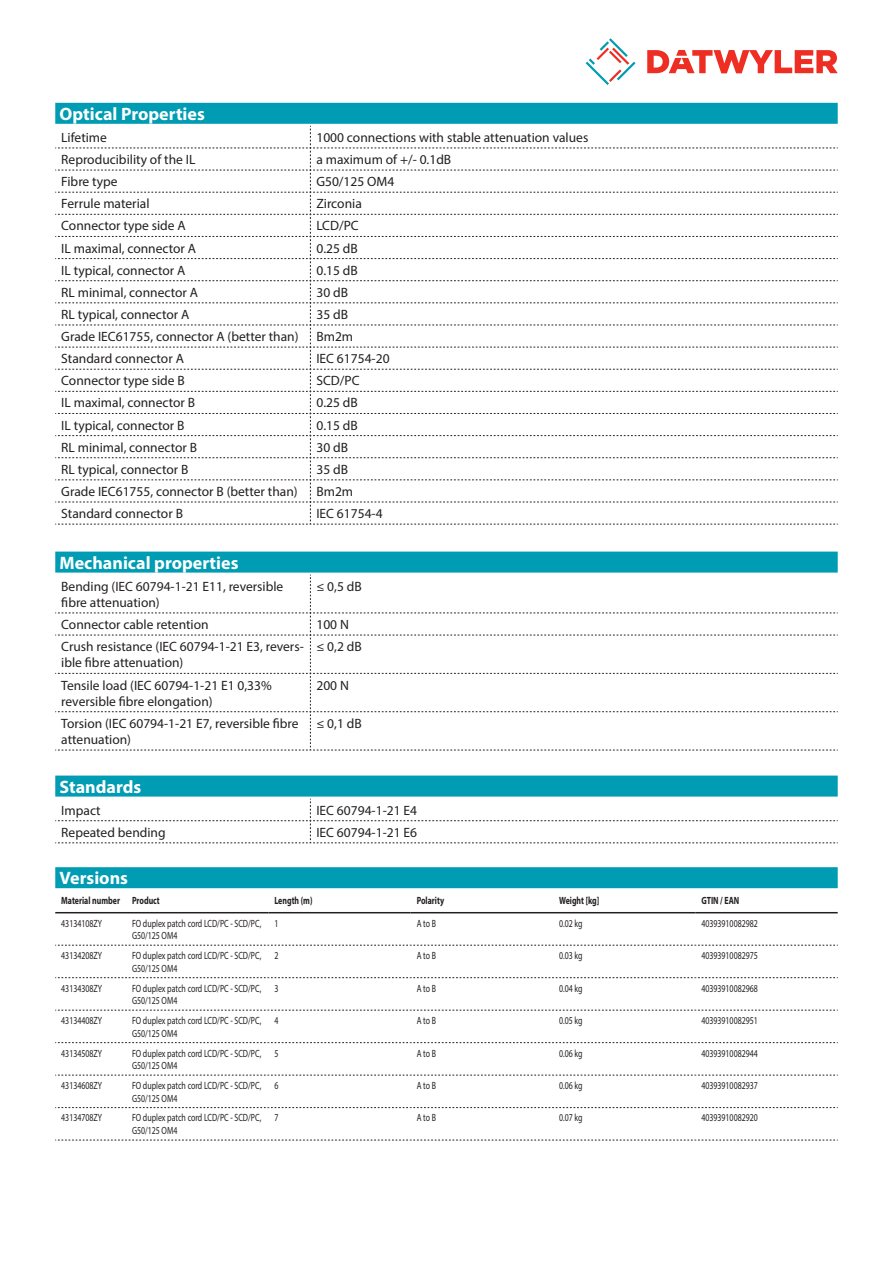
<style>
.page{position:relative;width:893px;height:1263px;background:#fff}
.page>*{position:absolute;margin:0;border:0;box-sizing:border-box;transform-origin:0 0}
.Standard_Head_Proper{font:700 18px "Myriad Pro";color:#fff}
.myriad_light_propert{font:13.5px/16.2px "Myriad Pro";color:#231f20}
.myriadlight{font:10.5px/12.6px "Myriad Pro";color:#231f20;scale:.75 1}
.myriadbold{font:700 10.5px "Myriad Pro";color:#231f20;scale:.75 1}
</style>
<div class="page">
<svg style="left:586px;top:38px;width:49px;height:47px"></svg>
<svg style="left:647px;top:50px;width:191px;height:23px"></svg>
<div style="left:55px;top:775px;width:783px;height:21px;background:#009cb3"></div>
<svg style="left:55px;top:798px;width:783px;height:45px"></svg>
<div style="left:55px;top:867px;width:783px;height:21px;background:#009cb3"></div>
<hr style="left:55px;top:912px;width:71px;height:1px;background:#231f20">
<hr style="left:126px;top:912px;width:142px;height:1px;background:#231f20">
<hr style="left:268px;top:912px;width:143px;height:1px;background:#231f20">
<hr style="left:411px;top:912px;width:142px;height:1px;background:#231f20">
<hr style="left:553px;top:912px;width:142px;height:1px;background:#231f20">
<hr style="left:695px;top:912px;width:143px;height:1px;background:#231f20">
<svg style="left:55px;top:945px;width:783px;height:1px"></svg>
<svg style="left:55px;top:977px;width:783px;height:1px"></svg>
<svg style="left:55px;top:1010px;width:783px;height:1px"></svg>
<svg style="left:55px;top:1042px;width:783px;height:1px"></svg>
<svg style="left:55px;top:1075px;width:783px;height:1px"></svg>
<svg style="left:55px;top:1107px;width:783px;height:1px"></svg>
<svg style="left:55px;top:1140px;width:783px;height:1px"></svg>
<div style="left:55px;top:103px;width:783px;height:21px;background:#009cb3"></div>
<svg style="left:55px;top:126px;width:783px;height:399px"></svg>
<div style="left:55px;top:552px;width:783px;height:21px;background:#009cb3"></div>
<svg style="left:55px;top:575px;width:783px;height:176px"></svg>
<p class="Standard_Head_Proper" style="left:60px;top:102px;width:147px">Optical Properties</p>
<p class="myriad_light_propert" style="left:61px;top:129px;width:47px">Lifetime</p>
<p class="myriad_light_propert" style="left:316px;top:129px;width:273px">1000 connections with stable attenuation values</p>
<p class="myriad_light_propert" style="left:61px;top:151px;width:136px">Reproducibility of the IL</p>
<p class="myriad_light_propert" style="left:316px;top:151px;width:136px">a maximum of +/- 0.1dB</p>
<p class="myriad_light_propert" style="left:61px;top:173px;width:58px">Fibre type</p>
<p class="myriad_light_propert" style="left:316px;top:173px;width:79px">G50/125 OM4</p>
<p class="myriad_light_propert" style="left:61px;top:195px;width:90px">Ferrule material</p>
<p class="myriad_light_propert" style="left:316px;top:195px;width:47px">Zirconia</p>
<p class="myriad_light_propert" style="left:61px;top:218px;width:126px">Connector type side A</p>
<p class="myriad_light_propert" style="left:316px;top:218px;width:44px">LCD/PC</p>
<p class="myriad_light_propert" style="left:61px;top:240px;width:136px">IL maximal, connector A</p>
<p class="myriad_light_propert" style="left:316px;top:240px;width:43px">0.25 dB</p>
<p class="myriad_light_propert" style="left:61px;top:262px;width:126px">IL typical, connector A</p>
<p class="myriad_light_propert" style="left:316px;top:262px;width:43px">0.15 dB</p>
<p class="myriad_light_propert" style="left:61px;top:284px;width:138px">RL minimal, connector A</p>
<p class="myriad_light_propert" style="left:316px;top:284px;width:33px">30 dB</p>
<p class="myriad_light_propert" style="left:61px;top:306px;width:130px">RL typical, connector A</p>
<p class="myriad_light_propert" style="left:316px;top:306px;width:33px">35 dB</p>
<p class="myriad_light_propert" style="left:61px;top:328px;width:239px">Grade IEC61755, connector A (better than)</p>
<p class="myriad_light_propert" style="left:316px;top:328px;width:38px">Bm2m</p>
<p class="myriad_light_propert" style="left:61px;top:350px;width:124px">Standard connector A</p>
<p class="myriad_light_propert" style="left:316px;top:350px;width:75px">IEC 61754-20</p>
<p class="myriad_light_propert" style="left:61px;top:372px;width:125px">Connector type side B</p>
<p class="myriad_light_propert" style="left:316px;top:372px;width:45px">SCD/PC</p>
<p class="myriad_light_propert" style="left:61px;top:395px;width:135px">IL maximal, connector B</p>
<p class="myriad_light_propert" style="left:316px;top:395px;width:43px">0.25 dB</p>
<p class="myriad_light_propert" style="left:61px;top:417px;width:125px">IL typical, connector B</p>
<p class="myriad_light_propert" style="left:316px;top:417px;width:43px">0.15 dB</p>
<p class="myriad_light_propert" style="left:61px;top:439px;width:137px">RL minimal, connector B</p>
<p class="myriad_light_propert" style="left:316px;top:439px;width:33px">30 dB</p>
<p class="myriad_light_propert" style="left:61px;top:461px;width:129px">RL typical, connector B</p>
<p class="myriad_light_propert" style="left:316px;top:461px;width:33px">35 dB</p>
<p class="myriad_light_propert" style="left:61px;top:483px;width:238px">Grade IEC61755, connector B (better than)</p>
<p class="myriad_light_propert" style="left:316px;top:483px;width:38px">Bm2m</p>
<p class="myriad_light_propert" style="left:61px;top:505px;width:123px">Standard connector B</p>
<p class="myriad_light_propert" style="left:316px;top:505px;width:68px">IEC 61754-4</p>
<p class="Standard_Head_Proper" style="left:60px;top:551px;width:180px">Mechanical properties</p>
<p class="myriad_light_propert" style="left:61px;top:578px;width:224px">Bending (IEC 60794-1-21 E11, reversible fibre attenuation)</p>
<p class="myriad_light_propert" style="left:316px;top:578px;width:47px">≤ 0,5 dB</p>
<p class="myriad_light_propert" style="left:61px;top:616px;width:149px">Connector cable retention</p>
<p class="myriad_light_propert" style="left:316px;top:616px;width:34px">100 N</p>
<p class="myriad_light_propert" style="left:61px;top:638px;width:244px">Crush resistance (IEC 60794-1-21 E3, revers&shy;ible fibre attenuation)</p>
<p class="myriad_light_propert" style="left:316px;top:638px;width:47px">≤ 0,2 dB</p>
<p class="myriad_light_propert" style="left:61px;top:677px;width:212px">Tensile load (IEC 60794-1-21 E1 0,33% reversible fibre elongation)</p>
<p class="myriad_light_propert" style="left:316px;top:677px;width:34px">200 N</p>
<p class="myriad_light_propert" style="left:61px;top:715px;width:239px">Torsion (IEC 60794-1-21 E7, reversible fibre attenuation)</p>
<p class="myriad_light_propert" style="left:316px;top:715px;width:47px">≤ 0,1 dB</p>
<p class="Standard_Head_Proper" style="left:60px;top:775px;width:83px">Standards</p>
<p class="myriad_light_propert" style="left:61px;top:802px;width:41px">Impact</p>
<p class="myriad_light_propert" style="left:316px;top:802px;width:102px">IEC 60794-1-21 E4</p>
<p class="myriad_light_propert" style="left:61px;top:824px;width:106px">Repeated bending</p>
<p class="myriad_light_propert" style="left:316px;top:824px;width:102px">IEC 60794-1-21 E6</p>
<p class="Standard_Head_Proper" style="left:60px;top:866px;width:70px">Versions</p>
<p class="myriadbold" style="left:61px;top:894px;width:80px">Material number</p>
<p class="myriadbold" style="left:132px;top:894px;width:39px">Product</p>
<p class="myriadbold" style="left:274px;top:894px;width:52px">Length (m)</p>
<p class="myriadbold" style="left:417px;top:894px;width:38px">Polarity</p>
<p class="myriadbold" style="left:559px;top:894px;width:55px">Weight [kg]</p>
<p class="myriadbold" style="left:701px;top:894px;width:52px">GTIN / EAN</p>
<p class="myriadlight" style="left:61px;top:916px;width:56px">43134108ZY</p>
<p class="myriadlight" style="left:132px;top:916px;width:174px">FO duplex patch cord LCD/PC - SCD/PC,<br>G50/125 OM4</p>
<p class="myriadlight" style="left:274px;top:916px;width:7px">1</p>
<p class="myriadlight" style="left:417px;top:916px;width:27px">A to B</p>
<p class="myriadlight" style="left:559px;top:916px;width:33px">0.02 kg</p>
<p class="myriadlight" style="left:701px;top:916px;width:77px">40393910082982</p>
<p class="myriadlight" style="left:61px;top:949px;width:56px">43134208ZY</p>
<p class="myriadlight" style="left:132px;top:949px;width:174px">FO duplex patch cord LCD/PC - SCD/PC,<br>G50/125 OM4</p>
<p class="myriadlight" style="left:274px;top:949px;width:7px">2</p>
<p class="myriadlight" style="left:417px;top:949px;width:27px">A to B</p>
<p class="myriadlight" style="left:559px;top:949px;width:33px">0.03 kg</p>
<p class="myriadlight" style="left:701px;top:949px;width:77px">40393910082975</p>
<p class="myriadlight" style="left:61px;top:981px;width:56px">43134308ZY</p>
<p class="myriadlight" style="left:132px;top:981px;width:174px">FO duplex patch cord LCD/PC - SCD/PC,<br>G50/125 OM4</p>
<p class="myriadlight" style="left:274px;top:981px;width:7px">3</p>
<p class="myriadlight" style="left:417px;top:981px;width:27px">A to B</p>
<p class="myriadlight" style="left:559px;top:981px;width:33px">0.04 kg</p>
<p class="myriadlight" style="left:701px;top:981px;width:77px">40393910082968</p>
<p class="myriadlight" style="left:61px;top:1014px;width:56px">43134408ZY</p>
<p class="myriadlight" style="left:132px;top:1014px;width:174px">FO duplex patch cord LCD/PC - SCD/PC,<br>G50/125 OM4</p>
<p class="myriadlight" style="left:274px;top:1014px;width:7px">4</p>
<p class="myriadlight" style="left:417px;top:1014px;width:27px">A to B</p>
<p class="myriadlight" style="left:559px;top:1014px;width:33px">0.05 kg</p>
<p class="myriadlight" style="left:701px;top:1014px;width:77px">40393910082951</p>
<p class="myriadlight" style="left:61px;top:1046px;width:56px">43134508ZY</p>
<p class="myriadlight" style="left:132px;top:1046px;width:174px">FO duplex patch cord LCD/PC - SCD/PC,<br>G50/125 OM4</p>
<p class="myriadlight" style="left:274px;top:1046px;width:7px">5</p>
<p class="myriadlight" style="left:417px;top:1046px;width:27px">A to B</p>
<p class="myriadlight" style="left:559px;top:1046px;width:33px">0.06 kg</p>
<p class="myriadlight" style="left:701px;top:1046px;width:77px">40393910082944</p>
<p class="myriadlight" style="left:61px;top:1079px;width:56px">43134608ZY</p>
<p class="myriadlight" style="left:132px;top:1079px;width:174px">FO duplex patch cord LCD/PC - SCD/PC,<br>G50/125 OM4</p>
<p class="myriadlight" style="left:274px;top:1079px;width:7px">6</p>
<p class="myriadlight" style="left:417px;top:1079px;width:27px">A to B</p>
<p class="myriadlight" style="left:559px;top:1079px;width:33px">0.06 kg</p>
<p class="myriadlight" style="left:701px;top:1079px;width:77px">40393910082937</p>
<p class="myriadlight" style="left:61px;top:1111px;width:56px">43134708ZY</p>
<p class="myriadlight" style="left:132px;top:1111px;width:174px">FO duplex patch cord LCD/PC - SCD/PC,<br>G50/125 OM4</p>
<p class="myriadlight" style="left:274px;top:1111px;width:7px">7</p>
<p class="myriadlight" style="left:417px;top:1111px;width:27px">A to B</p>
<p class="myriadlight" style="left:559px;top:1111px;width:33px">0.07 kg</p>
<p class="myriadlight" style="left:701px;top:1111px;width:77px">40393910082920</p>
</div>
